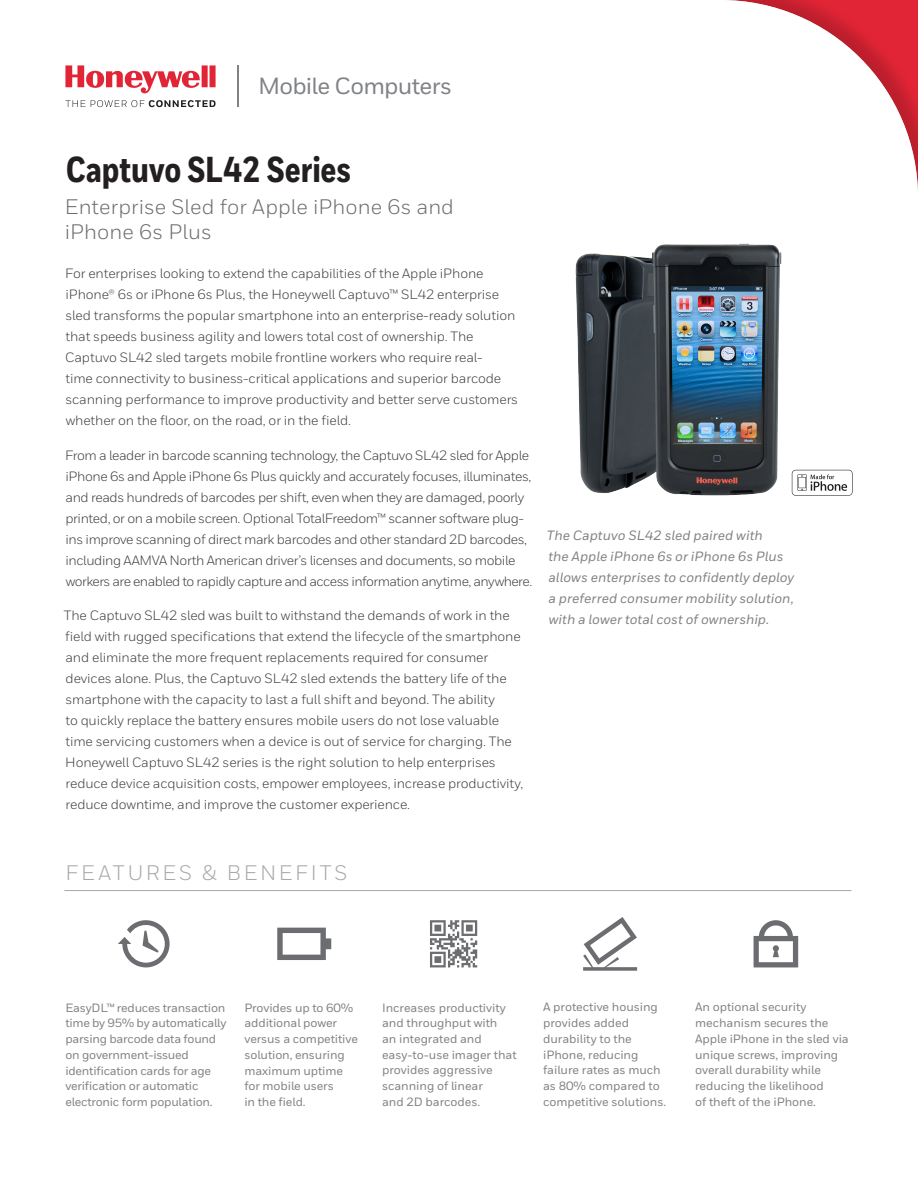
<style>
.page{position:relative;width:918px;height:1188px;background:#fff}
.page>*{position:absolute;margin:0;border:0;box-sizing:border-box;transform-origin:0 0}
.t1{font:800 36px "Honeywell Cond";letter-spacing:-.005em;color:#231f20}
.t2{font:500 23.4px "Honeywell Sans";letter-spacing:-.03em;color:#808285}
.t3{font:21px/25.5px "Honeywell Sans";color:#6c6d70}
.t4{font:21px "Honeywell Sans";letter-spacing:.13em;color:#a8a9ad}
.t5{font:13.5px/21px "Honeywell Sans";letter-spacing:-.01em;color:#3e3e3f}
.t6{font:13.5px/21px "Honeywell Sans";letter-spacing:-.03em;color:#3e3e3f}
.t7{font:italic 500 13.5px/21px "Honeywell Sans";color:#808285}
.t8{font:500 12px/15.8px "Honeywell Sans";letter-spacing:-.005em;color:#808285}
</style>
<div class="page">
<hr style="left:237px;top:65px;width:2px;height:42px;background:#808285">
<svg style="left:65px;top:65px;width:151px;height:29px"></svg>
<svg style="left:65px;top:100px;width:151px;height:7px"></svg>
<img style="left:575px;top:243px;width:271px;height:253px">
<svg style="left:792px;top:470px;width:61px;height:26px"></svg>
<hr style="left:64px;top:890px;width:787px;height:1px;background:#a8a9ad">
<svg style="left:118px;top:920px;width:52px;height:47px"></svg>
<svg style="left:277px;top:928px;width:54px;height:32px"></svg>
<svg style="left:430px;top:920px;width:47px;height:47px"></svg>
<svg style="left:583px;top:917px;width:54px;height:54px"></svg>
<svg style="left:754px;top:920px;width:44px;height:47px"></svg>
<h2 class="t2" style="left:258px;top:72px;width:196px">Mobile Computers</h2>
<h1 class="t1" style="left:66px;top:147px;width:287px">Captuvo SL42 Series</h1>
<h3 class="t3" style="left:65px;top:194px;width:391px">Enterprise Sled for Apple iPhone 6s and iPhone 6s Plus</h3>
<p class="t5" style="left:65px;top:263px;width:454px">For enterprises looking to extend the capabilities of the Apple iPhone iPhone® 6s or iPhone 6s Plus, the Honeywell Captuvo™ SL42 enterprise sled transforms the popular smartphone into an enterprise-ready solution that speeds business agility and lowers total cost of ownership. The Captuvo SL42 sled targets mobile frontline workers who require real-<br>time connectivity to business-critical applications and superior barcode scanning performance to improve productivity and better serve customers whether on the floor, on the road, or in the field.</p>
<p class="t6" style="left:65px;top:445px;width:468px">From a leader in barcode scanning technology, the Captuvo SL42 sled for Apple iPhone 6s and Apple iPhone 6s Plus quickly and accurately focuses, illuminates, and reads hundreds of barcodes per shift, even when they are damaged, poorly printed, or on a mobile screen. Optional TotalFreedom™ scanner software plug&shy;ins improve scanning of direct mark barcodes and other standard 2D barcodes, including AAMVA North American driver’s licenses and documents, so mobile workers are enabled to rapidly capture and access information anytime, anywhere.</p>
<p class="t5" style="left:64px;top:605px;width:461px">The Captuvo SL42 sled was built to withstand the demands of work in the field with rugged specifications that extend the lifecycle of the smartphone and eliminate the more frequent replacements required for consumer devices alone. Plus, the Captuvo SL42 sled extends the battery life of the smartphone with the capacity to last a full shift and beyond. The ability<br>to quickly replace the battery ensures mobile users do not lose valuable time servicing customers when a device is out of service for charging. The Honeywell Captuvo SL42 series is the right solution to help enterprises reduce device acquisition costs, empower employees, increase productivity, reduce downtime, and improve the customer experience.</p>
<p class="t7" style="left:547px;top:525px;width:249px">The Captuvo SL42 sled paired with<br>the Apple iPhone 6s or iPhone 6s Plus allows enterprises to confidently deploy a preferred consumer mobility solution, with a lower total cost of ownership.</p>
<h3 class="t4" style="left:65px;top:860px;width:284px">FEATURES &amp; BENEFITS</h3>
<p class="t8" style="left:65px;top:1000px;width:162px">EasyDL™ reduces transaction time by 95% by automatically parsing barcode data found on government-issued identification cards for age verification or automatic electronic form population.</p>
<p class="t8" style="left:244px;top:1000px;width:115px">Provides up to 60% additional power versus a competitive solution, ensuring maximum uptime for mobile users<br>in the field.</p>
<p class="t8" style="left:382px;top:1000px;width:136px">Increases productivity and throughput with<br>an integrated and easy-to-use imager that provides aggressive scanning of linear<br>and 2D barcodes.</p>
<p class="t8" style="left:543px;top:1000px;width:125px">A protective housing provides added durability to the iPhone, reducing failure rates as much as 80% compared to competitive solutions.</p>
<p class="t8" style="left:695px;top:1000px;width:155px">An optional security mechanism secures the<br>Apple iPhone in the sled via unique screws, improving overall durability while reducing the likelihood<br>of theft of the iPhone.</p>
</div>
